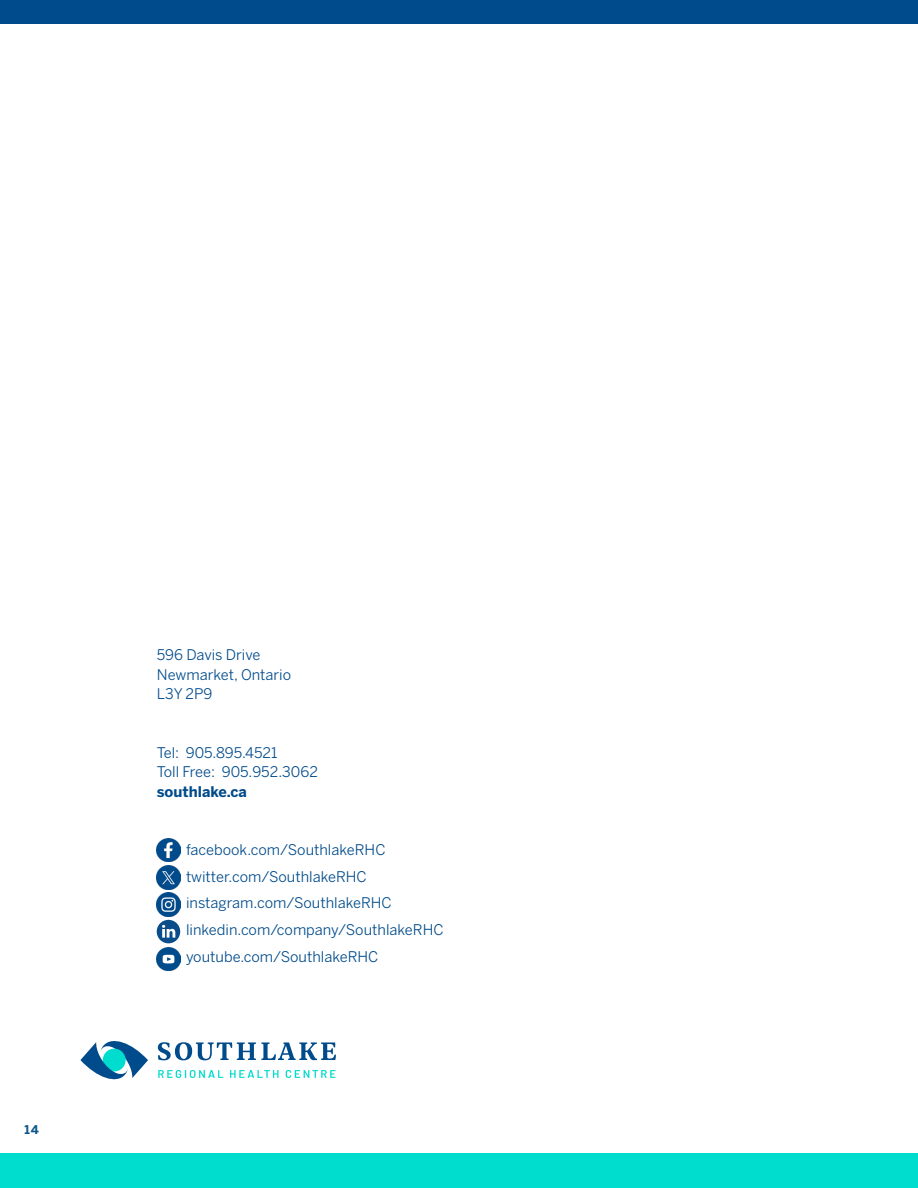
<style>
.page{position:relative;width:918px;height:1188px;background:#fff}
.page>*{position:absolute;margin:0;border:0;box-sizing:border-box;transform-origin:0 0}
.t1{font:14.55px "Benton Sans";color:#004b8b}
.t2{font:700 14.55px "Benton Sans";color:#004b8b}
.t3{font:700 12px "Benton Sans";color:#0b568b}
</style>
<div class="page">
<div style="left:0;top:1153px;width:918px;height:35px;background:#00dccd"></div>
<div style="left:0;top:0;width:918px;height:24px;background:#004b8b"></div>
<img style="left:157px;top:838px;width:23px;height:24px">
<img style="left:157px;top:866px;width:23px;height:23px">
<img style="left:157px;top:893px;width:23px;height:23px">
<img style="left:157px;top:947px;width:23px;height:24px">
<svg style="left:157px;top:920px;width:23px;height:23px"></svg>
<svg style="left:158px;top:1070px;width:65px;height:8px"></svg>
<svg style="left:230px;top:1070px;width:49px;height:8px"></svg>
<svg style="left:286px;top:1070px;width:50px;height:8px"></svg>
<svg style="left:158px;top:1042px;width:178px;height:18px"></svg>
<svg style="left:80px;top:1041px;width:68px;height:38px"></svg>
<p class="t3" style="left:25px;top:1123px;width:16px">14</p>
<p class="t1" style="left:157px;top:646px;width:105px">596 Davis Drive</p>
<p class="t1" style="left:157px;top:666px;width:136px">Newmarket, Ontario</p>
<p class="t1" style="left:157px;top:685px;width:57px">L3Y 2P9</p>
<p class="t1" style="left:157px;top:744px;width:122px">Tel: 905.895.4521</p>
<p class="t1" style="left:157px;top:763px;width:163px">Toll Free: 905.952.3062</p>
<p class="t2" style="left:157px;top:783px;width:92px">southlake.ca</p>
<p class="t1" style="left:186px;top:841px;width:201px">facebook.com/SouthlakeRHC</p>
<p class="t1" style="left:186px;top:868px;width:182px">twitter.com/SouthlakeRHC</p>
<p class="t1" style="left:186px;top:895px;width:207px">instagram.com/SouthlakeRHC</p>
<p class="t1" style="left:186px;top:921px;width:259px">linkedin.com/company/SouthlakeRHC</p>
<p class="t1" style="left:186px;top:948px;width:194px">youtube.com/SouthlakeRHC</p>
</div>
